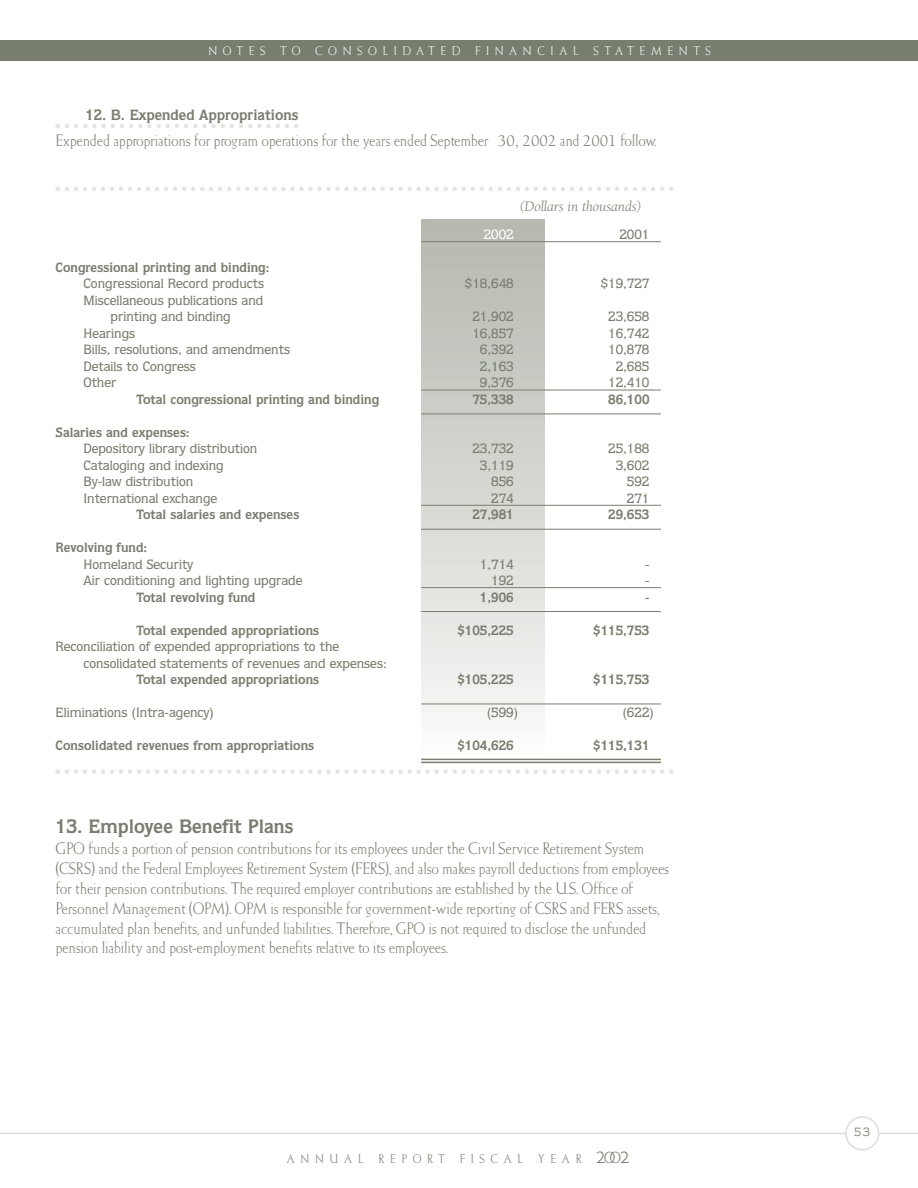
<style>
.page{position:relative;width:918px;height:1188px;background:#fff}
.page>*{position:absolute;margin:0;border:0;box-sizing:border-box;transform-origin:0 0}
.t1{font:700 19.5px "Quorum";color:#787e6f}
.t2{font:16.5px/19.8px "Elspeth";color:#787e6f}
.t3{font:700 15px "Quorum";color:#787e6f}
.t4{font:italic 15px "Berkeley Oldstyle IT Cby BT";color:#787e6f}
.t5{font:500 13.5px/16.5px "Quorum";color:#787e6f;text-align:center}
.t6{font:700 13.5px "Quorum";color:#787e6f}
.t7{font:500 13.5px "Quorum";color:#fff}
.t8{font:12.3px "Elspeth";letter-spacing:.465em;color:#fff}
.t9{font:12.3px "Elspeth";letter-spacing:.465em;color:#787e6f}
.t10{font:12px "Quorum";color:#787e6f}
.s1{font-family:"Berkeley Oldstyle IT Cby BT"}
.s2{font-size:19.5px}
</style>
<div class="page">
<div style="left:421px;top:219px;width:123px;height:543px;background:linear-gradient(to bottom,#b3b7ac,#fafaf9)"></div>
<svg style="left:56px;top:124px;width:242px;height:4px"></svg>
<svg style="left:56px;top:187px;width:618px;height:4px"></svg>
<svg style="left:56px;top:769px;width:618px;height:5px"></svg>
<hr style="left:0;top:1133px;width:918px;height:1px;background:#dcded8">
<svg style="left:845px;top:1116px;width:34px;height:34px"></svg>
<div style="left:0;top:40px;width:918px;height:21px;background:#787e6f"></div>
<hr style="left:421px;top:241px;width:240px;height:1px;background:#787e6f">
<hr style="left:421px;top:390px;width:240px;height:1px;background:#787e6f">
<hr style="left:421px;top:759px;width:240px;height:1px;background:#787e6f">
<hr style="left:421px;top:762px;width:240px;height:1px;background:#787e6f">
<hr style="left:421px;top:414px;width:240px;height:1px;background:#787e6f">
<hr style="left:421px;top:505px;width:240px;height:1px;background:#787e6f">
<hr style="left:421px;top:529px;width:240px;height:1px;background:#787e6f">
<hr style="left:421px;top:587px;width:240px;height:1px;background:#787e6f">
<hr style="left:421px;top:611px;width:240px;height:1px;background:#787e6f">
<hr style="left:421px;top:704px;width:240px;height:1px;background:#787e6f">
<p class="t8" style="left:208px;top:46px;width:504px">NOTES TO CONSOLIDATED FINANCIAL STATEMENTS</p>
<p class="t3" style="left:86px;top:109px;width:214px">12. B. Expended Appropriations</p>
<p class="t2" style="left:56px;top:131px;width:602px">Expended appropriations for program operations for the years ended September <span class="s1">30, 2002</span> and <span class="s1">2001</span> follow.</p>
<p class="t4" style="left:520px;top:201px;width:123px">(Dollars in thousands)</p>
<p class="t7" style="left:484px;top:229px;width:32px">2002</p>
<p class="t5" style="left:619px;top:227px;width:32px">2001</p>
<p class="t6" style="left:56px;top:262px;width:216px">Congressional printing and binding:</p>
<p class="t5" style="left:83px;top:277px;width:182px">Congressional Record products</p>
<p class="t5" style="left:465px;top:277px;width:50px">$18,648</p>
<p class="t5" style="left:601px;top:277px;width:50px">$19,727</p>
<p class="t5" style="left:83px;top:293px;width:181px">Miscellaneous publications and printing and binding</p>
<p class="t5" style="left:472px;top:310px;width:43px">21,902</p>
<p class="t5" style="left:608px;top:310px;width:43px">23,658</p>
<p class="t5" style="left:83px;top:326px;width:53px">Hearings</p>
<p class="t5" style="left:472px;top:326px;width:43px">16,857</p>
<p class="t5" style="left:608px;top:326px;width:43px">16,742</p>
<p class="t5" style="left:83px;top:343px;width:208px">Bills, resolutions, and amendments</p>
<p class="t5" style="left:480px;top:343px;width:35px">6,392</p>
<p class="t5" style="left:608px;top:343px;width:43px">10,878</p>
<p class="t5" style="left:83px;top:359px;width:114px">Details to Congress</p>
<p class="t5" style="left:480px;top:359px;width:35px">2,163</p>
<p class="t5" style="left:616px;top:359px;width:35px">2,685</p>
<p class="t5" style="left:83px;top:376px;width:35px">Other</p>
<p class="t5" style="left:480px;top:376px;width:35px">9,376</p>
<p class="t5" style="left:608px;top:376px;width:43px">12,410</p>
<p class="t6" style="left:136px;top:394px;width:244px">Total congressional printing and binding</p>
<p class="t6" style="left:472px;top:394px;width:43px">75,338</p>
<p class="t6" style="left:608px;top:394px;width:43px">86,100</p>
<p class="t6" style="left:56px;top:427px;width:136px">Salaries and expenses:</p>
<p class="t5" style="left:83px;top:442px;width:175px">Depository library distribution</p>
<p class="t5" style="left:472px;top:442px;width:43px">23,732</p>
<p class="t5" style="left:608px;top:442px;width:43px">25,188</p>
<p class="t5" style="left:83px;top:458px;width:142px">Cataloging and indexing</p>
<p class="t5" style="left:480px;top:458px;width:35px">3,119</p>
<p class="t5" style="left:616px;top:458px;width:35px">3,602</p>
<p class="t5" style="left:83px;top:475px;width:111px">By-law distribution</p>
<p class="t5" style="left:491px;top:475px;width:24px">856</p>
<p class="t5" style="left:627px;top:475px;width:24px">592</p>
<p class="t5" style="left:83px;top:491px;width:135px">International exchange</p>
<p class="t5" style="left:491px;top:491px;width:24px">274</p>
<p class="t5" style="left:627px;top:491px;width:24px">271</p>
<p class="t6" style="left:136px;top:510px;width:164px">Total salaries and expenses</p>
<p class="t6" style="left:472px;top:510px;width:43px">27,981</p>
<p class="t6" style="left:608px;top:510px;width:43px">29,653</p>
<p class="t6" style="left:56px;top:543px;width:93px">Revolving fund:</p>
<p class="t5" style="left:83px;top:557px;width:111px">Homeland Security</p>
<p class="t5" style="left:480px;top:557px;width:35px">1,714</p>
<p class="t5" style="left:645px;top:557px;width:6px">-</p>
<p class="t5" style="left:83px;top:574px;width:221px">Air conditioning and lighting upgrade</p>
<p class="t5" style="left:491px;top:574px;width:24px">192</p>
<p class="t5" style="left:645px;top:574px;width:6px">-</p>
<p class="t6" style="left:136px;top:592px;width:120px">Total revolving fund</p>
<p class="t6" style="left:480px;top:592px;width:35px">1,906</p>
<p class="t6" style="left:645px;top:592px;width:6px">-</p>
<p class="t6" style="left:136px;top:625px;width:184px">Total expended appropriations</p>
<p class="t6" style="left:457px;top:625px;width:58px">$105,225</p>
<p class="t6" style="left:593px;top:625px;width:58px">$115,753</p>
<p class="t5" style="left:83px;top:640px;width:305px;text-align:left;text-indent:-28px">Reconciliation of expended appropriations to the consolidated statements of revenues and expenses:</p>
<p class="t6" style="left:136px;top:675px;width:184px">Total expended appropriations</p>
<p class="t6" style="left:457px;top:675px;width:58px">$105,225</p>
<p class="t6" style="left:593px;top:675px;width:58px">$115,753</p>
<p class="t5" style="left:56px;top:706px;width:160px">Eliminations (Intra-agency)</p>
<p class="t5" style="left:487px;top:706px;width:33px">(599)</p>
<p class="t5" style="left:622px;top:706px;width:33px">(622)</p>
<p class="t6" style="left:56px;top:741px;width:260px">Consolidated revenues from appropriations</p>
<p class="t6" style="left:457px;top:741px;width:58px">$104,626</p>
<p class="t6" style="left:593px;top:741px;width:58px">$115,131</p>
<p class="t1" style="left:56px;top:820px;width:239px">13. Employee Benefit Plans</p>
<p class="t2" style="left:56px;top:840px;width:615px">GPO funds a portion of pension contributions for its employees under the Civil Service Retirement System (CSRS) and the Federal Employees Retirement System (FERS), and also makes payroll deductions from employees for their pension contributions. The required employer contributions are established by the U.S. Office of Personnel Management (OPM). OPM is responsible for government-wide reporting of CSRS and FERS assets, accumulated plan benefits, and unfunded liabilities. Therefore, GPO is not required to disclose the unfunded pension liability and post-employment benefits relative to its employees.</p>
<p class="t9" style="left:286px;top:1154px;width:345px">ANNUAL REPORT FISCAL YEAR <span class="s2">2002</span></p>
<p class="t10" style="left:855px;top:1127px;width:17px">53</p>
</div>
